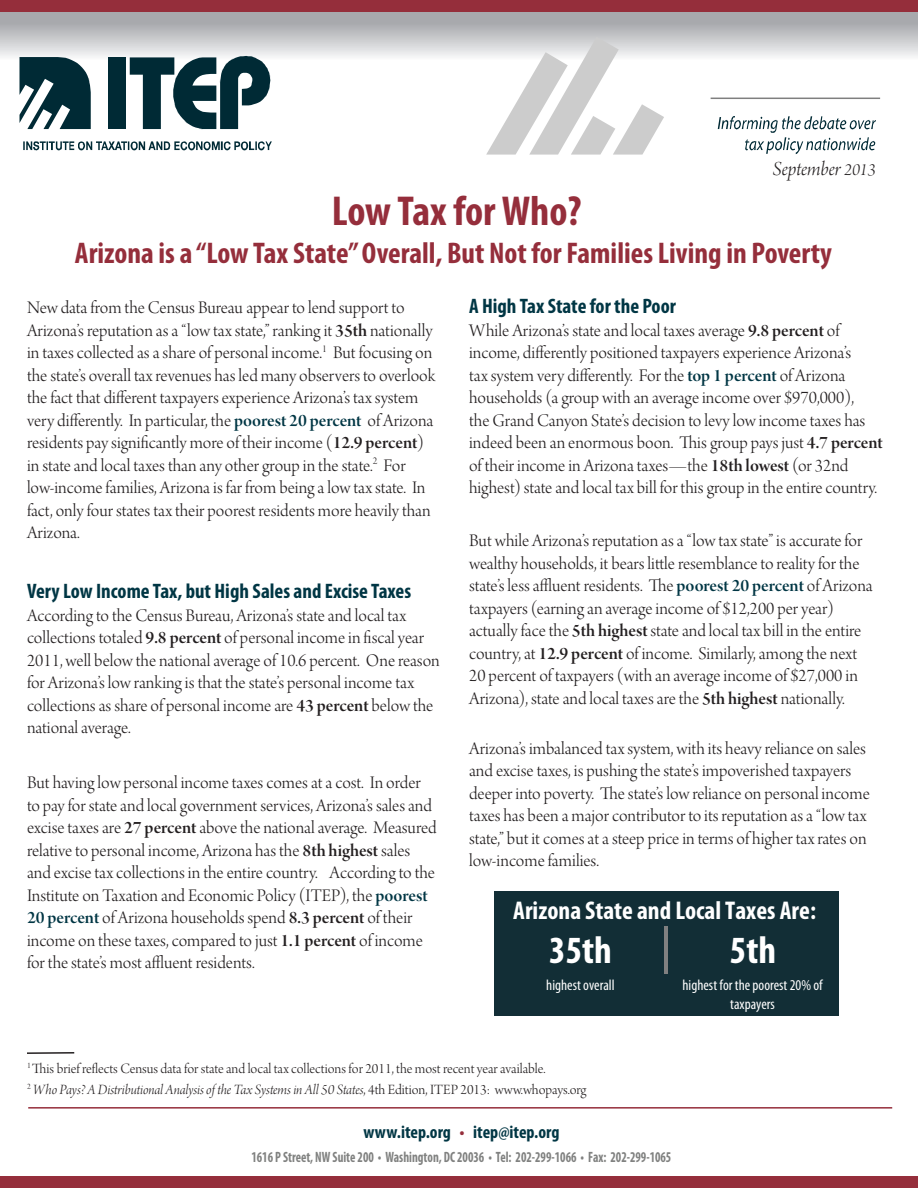
<style>
.page{position:relative;width:918px;height:1188px;background:#fff}
.page>*{position:absolute;margin:0;border:0;box-sizing:border-box;transform-origin:0 0}
.Policy_Brief_Headlin{font:700 condensed 42px "Myriad Pro";letter-spacing:-.005em;color:#952e3b}
.t1{font:700 condensed 38.55px "Myriad Pro";color:#fff}
.Policy_Brief_Headlin-2{font:700 condensed 30px "Myriad Pro";color:#952e3b}
.t2{font:700 condensed 25.8px "Myriad Pro";color:#fff}
.Policy_Brief_Opening{font:700 condensed 21px "Myriad Pro";color:#003644}
.Policy_Brief_Opening-2{font:21px "Arno Pro Light Italic Display";color:#231f20}
.Policy_Brief_Opening-3{font:18.75px/22.5px "Arno Pro Light Display";color:#231f20}
.t3{font:700 condensed 18px "Myriad Pro";color:#003644}
.t4{font:15px "Arno Pro Light Italic Display";letter-spacing:-.005em;color:#231f20}
.t5{font:15px "Arno Pro Light Display";color:#231f20}
.t6{font:700 condensed 15px "Myriad Pro";color:#808180;scale:.85 1}
.t7{font:condensed 15px/18.9px "Myriad Pro";color:#fff;text-align:center}
.s1{font-size:18px}
.s2{font-family:"Arno Pro Smbd Display"}
.s3{font-family:"Arno Pro Smbd Display";color:#003644}
.s4{font-family:"Arno Pro Light Display"}
.s5{color:#952e3b}
</style>
<div class="page">
<svg style="left:0;top:12px;width:918px;height:139px"></svg>
<hr style="left:28px;top:1107px;width:864px;height:2px;background:#952e3b">
<div style="left:0;top:0;width:918px;height:12px;background:#952e3b"></div>
<div style="left:0;top:1176px;width:918px;height:12px;background:#952e3b"></div>
<svg style="left:486px;top:37px;width:178px;height:118px"></svg>
<svg style="left:20px;top:57px;width:71px;height:72px"></svg>
<div style="left:108px;top:57px;width:18px;height:72px;background:#002a35"></div>
<svg style="left:130px;top:56px;width:140px;height:73px"></svg>
<svg style="left:23px;top:141px;width:249px;height:9px"></svg>
<svg style="left:718px;top:116px;width:158px;height:38px"></svg>
<hr style="left:711px;top:98px;width:168px;height:1px;background:#7f7f7f">
<hr style="left:27px;top:1052px;width:47px;height:2px;background:#231f20">
<div style="left:494px;top:891px;width:345px;height:125px;background:#122e36"></div>
<hr style="left:665px;top:926px;width:3px;height:48px;background:#808080">
<p class="Policy_Brief_Opening-2" style="left:773px;top:157px;width:104px">September <span class="s1">2013</span></p>
<p class="Policy_Brief_Headlin" style="left:332px;top:185px;width:251px">Low Tax for Who?</p>
<p class="Policy_Brief_Headlin-2" style="left:75px;top:234px;width:758px">Arizona is a “Low Tax State” Overall, But Not for Families Living in Poverty</p>
<p class="Policy_Brief_Opening-3" style="left:27px;top:298px;width:410px">New data from the Census Bureau appear to lend support to Arizona’s reputation as a “low tax state,” ranking it <span class="s2">35th</span> nationally in taxes collected as a share of personal income.<sup>1</sup> But focusing on the state’s overall tax revenues has led many observers to overlook the fact that different taxpayers experience Arizona’s tax system very differently. In particular, the <span class="s3">poorest 20 percent</span> of Arizona residents pay significantly more of their income (<span class="s2">12.9 percent</span>) in state and local taxes than any other group in the state.<sup>2</sup> For low-income families, Arizona is far from being a low tax state. In fact, only four states tax their poorest residents more heavily than Arizona.</p>
<p class="Policy_Brief_Opening" style="left:469px;top:293px;width:208px">A High Tax State for the Poor</p>
<p class="Policy_Brief_Opening-3" style="left:469px;top:320px;width:415px">While Arizona’s state and local taxes average <span class="s2">9.8 percent</span> of income, differently positioned taxpayers experience Arizona’s<br>tax system very differently. For the <span class="s3">top 1 percent</span> of Arizona households (a group with an average income over $970,000),<br>the Grand Canyon State’s decision to levy low income taxes has indeed been an enormous boon. This group pays just <span class="s2">4.7 percent </span>of their income in Arizona taxes—the <span class="s2">18th lowest</span> (or 32nd highest) state and local tax bill for this group in the entire country.</p>
<p class="Policy_Brief_Opening-3" style="left:469px;top:531px;width:405px">But while Arizona’s reputation as a “low tax state” is accurate for wealthy households, it bears little resemblance to reality for the state’s less affluent residents. The <span class="s3">poorest 20 percent</span> of Arizona taxpayers (earning an average income of $12,200 per year) actually face the <span class="s2">5th highest</span> state and local tax bill in the entire country, at <span class="s2">12.9 percent</span> of income. Similarly, among the next 20 percent of taxpayers (with an average income of $27,000 in Arizona), state and local taxes are the <span class="s2">5th highest</span> nationally.</p>
<p class="Policy_Brief_Opening-3" style="left:469px;top:738px;width:402px">Arizona’s imbalanced tax system, with its heavy reliance on sales and excise taxes, is pushing the state’s impoverished taxpayers deeper into poverty. The state’s low reliance on personal income taxes has been a major contributor to its reputation as a “low tax state,” but it comes at a steep price in terms of higher tax rates on low-income families.</p>
<p class="Policy_Brief_Opening" style="left:27px;top:578px;width:386px">Very Low Income Tax, but High Sales and Excise Taxes</p>
<p class="Policy_Brief_Opening-3" style="left:27px;top:605px;width:414px">According to the Census Bureau, Arizona’s state and local tax collections totaled <span class="s2">9.8 percent</span> of personal income in fiscal year 2011, well below the national average of 10.6 percent. One reason for Arizona’s low ranking is that the state’s personal income tax collections as share of personal income are <span class="s2">43 percent</span> below the national average.</p>
<p class="Policy_Brief_Opening-3" style="left:27px;top:773px;width:411px">But having low personal income taxes comes at a cost. In order to pay for state and local government services, Arizona’s sales and excise taxes are <span class="s2">27 percent</span> above the national average. Measured relative to personal income, Arizona has the <span class="s2">8th highest</span> sales and excise tax collections in the entire country. According to the Institute on Taxation and Economic Policy (ITEP), the <span class="s3">poorest 20 percent</span> of Arizona households spend <span class="s2">8.3 percent</span> of their income on these taxes, compared to just <span class="s2">1.1 percent</span> of income for the state’s most affluent residents.</p>
<p class="t2" style="left:513px;top:894px;width:304px">Arizona State and Local Taxes Are:</p>
<p class="t1" style="left:549px;top:926px;width:64px">35th</p>
<p class="t1" style="left:730px;top:926px;width:48px">5th</p>
<p class="t7" style="left:546px;top:975px;width:70px">highest overall</p>
<p class="t7" style="left:683px;top:975px;width:142px">highest for the poorest 20% of taxpayers</p>
<p class="t5" style="left:27px;top:1060px;width:520px"><sup>1</sup> This brief reflects Census data for state and local tax collections for 2011, the most recent year available.</p>
<p class="t4" style="left:27px;top:1081px;width:561px"><sup>2</sup> Who Pays? A Distributional Analysis of the Tax Systems in All 50 States<span class="s4">, 4th Edition, ITEP 2013: www.whopays.org</span></p>
<p class="t3" style="left:363px;top:1121px;width:198px">www.itep.org <span class="s5">•</span> itep@itep.org</p>
<p class="t6" style="left:251px;top:1148px;width:496px">1616 P Street, NW Suite 200 • Washington, DC 20036 • Tel: 202-299-1066 • Fax: 202-299-1065</p>
</div>
